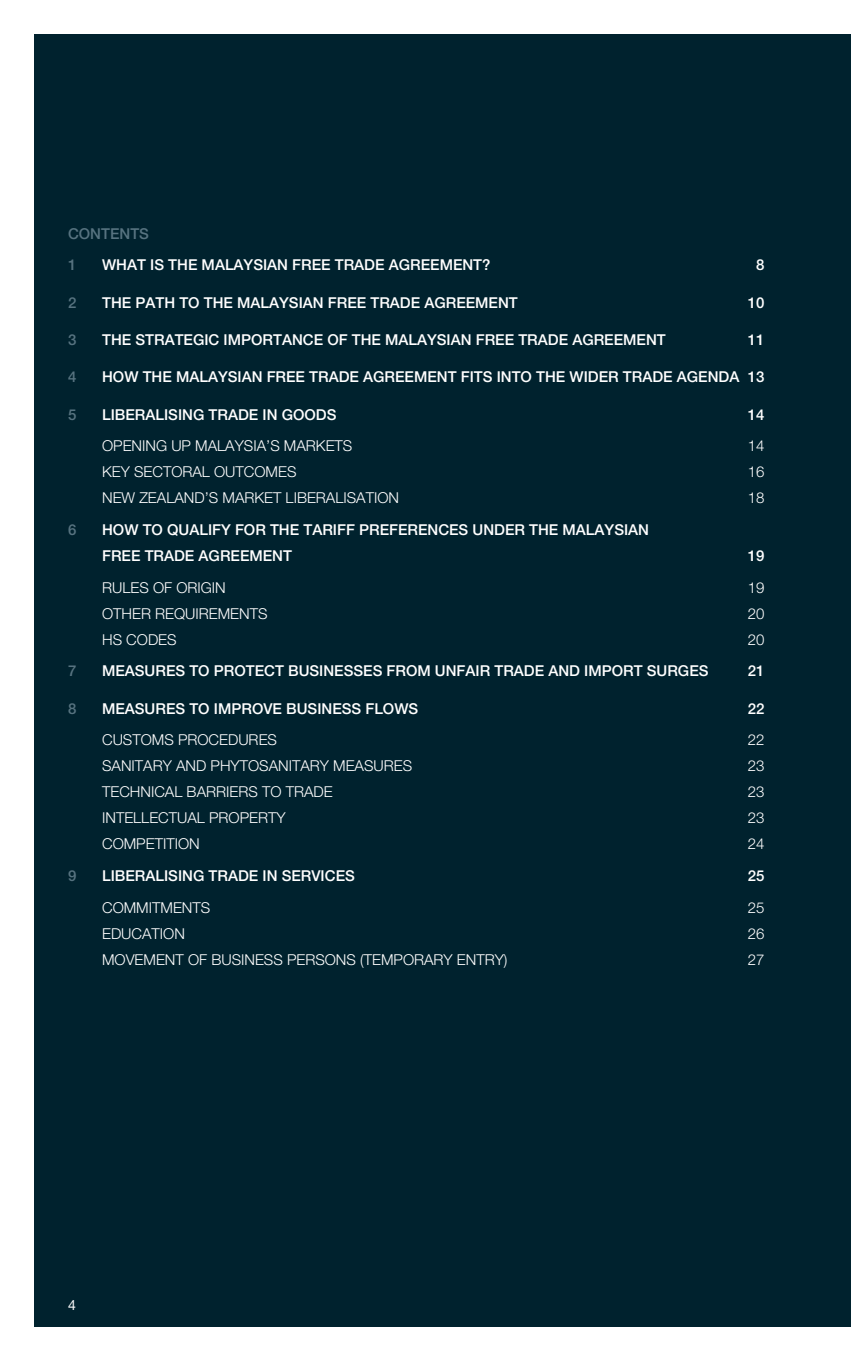
<style>
.page{position:relative;width:851px;height:1361px;background:#fff}
.page>*{position:absolute;margin:0;border:0;box-sizing:border-box;transform-origin:0 0}
.t1{font:500 15px/26px "Helvetica Neue Maori";color:#fff}
.t2{font:300 15px "Helvetica Neue Maori";color:#fff}
.t3{font:500 15px/31.6px "Helvetica Neue Maori";color:#577380}
.t4{font:14px "Helvetica Neue Maori";color:#fff}
</style>
<div class="page">
<div style="left:34px;top:34px;width:816px;height:1293px;background:#00222e"></div>
<hr style="left:850px;top:34px;width:1px;height:1293px;background:#00222e">
<p class="t3" style="left:68px;top:217px;width:82px">CONTENTS<br>1</p>
<p class="t1" style="left:102px;top:252px;width:390px">WHAT IS THE MALAYSIAN FREE TRADE AGREEMENT?</p>
<p class="t1" style="left:756px;top:252px;width:10px">8</p>
<p class="t3" style="left:68px;top:286px;width:10px">2</p>
<p class="t1" style="left:102px;top:289px;width:417px">THE PATH TO THE MALAYSIAN FREE TRADE AGREEMENT</p>
<p class="t1" style="left:747px;top:289px;width:18px">10</p>
<p class="t3" style="left:68px;top:324px;width:10px">3</p>
<p class="t1" style="left:102px;top:326px;width:565px">THE STRATEGIC IMPORTANCE OF THE MALAYSIAN FREE TRADE AGREEMENT</p>
<p class="t1" style="left:747px;top:326px;width:18px">11</p>
<p class="t3" style="left:68px;top:361px;width:10px">4</p>
<p class="t1" style="left:102px;top:364px;width:663px">HOW THE MALAYSIAN FREE TRADE AGREEMENT FITS INTO THE WIDER TRADE AGENDA 13</p>
<p class="t3" style="left:68px;top:398px;width:10px">5</p>
<p class="t1" style="left:102px;top:401px;width:236px">LIBERALISING TRADE IN GOODS</p>
<p class="t1" style="left:747px;top:401px;width:18px">14</p>
<p class="t2" style="left:102px;top:437px;width:21px">OPENIN</p>
<p class="t2" style="left:156px;top:437px;width:177px">G UP MALAYSIA’S MARKETS</p>
<p class="t2" style="left:747px;top:437px;width:18px">14</p>
<p class="t2" style="left:102px;top:463px;width:162px">KEY SECTO RAL OUTCOMES</p>
<p class="t2" style="left:747px;top:463px;width:18px">16</p>
<p class="t2" style="left:102px;top:489px;width:56px">NEW ZEALAN</p>
<p class="t2" style="left:194px;top:489px;width:206px">D’S MARKET LIBERALISATION</p>
<p class="t2" style="left:747px;top:489px;width:18px">18</p>
<p class="t3" style="left:68px;top:513px;width:10px">6</p>
<p class="t1" style="left:102px;top:516px;width:548px">HOW TO QUALIFY FOR THE TARIFF PREFERENCES UNDER THE MALAYSIAN<br>FREE TRADE AGREEMENT</p>
<p class="t1" style="left:747px;top:542px;width:18px">19</p>
<p class="t2" style="left:102px;top:578px;width:30px">RULES</p>
<p class="t2" style="left:153px;top:578px;width:65px">OF ORIGIN</p>
<p class="t2" style="left:747px;top:578px;width:18px">19</p>
<p class="t2" style="left:102px;top:604px;width:116px">OTHER REQUIREMENTS</p>
<p class="t2" style="left:747px;top:604px;width:18px">20</p>
<p class="t2" style="left:102px;top:630px;width:63px">HS CODES</p>
<p class="t2" style="left:747px;top:630px;width:18px">20</p>
<p class="t3" style="left:68px;top:655px;width:10px">7</p>
<p class="t1" style="left:102px;top:658px;width:608px">MEASURES TO PROTECT BUSINESSES FROM UNFAIR TRADE AND IMPORT SURGES</p>
<p class="t1" style="left:747px;top:658px;width:18px">21</p>
<p class="t3" style="left:68px;top:692px;width:10px">8</p>
<p class="t1" style="left:102px;top:695px;width:317px">MEASURES TO IMPROVE BUSINESS FLOWS</p>
<p class="t1" style="left:747px;top:695px;width:18px">22</p>
<p class="t2" style="left:102px;top:731px;width:32px">CUSTOMS</p>
<p class="t2" style="left:178px;top:731px;width:88px">PROCEDURES</p>
<p class="t2" style="left:747px;top:731px;width:18px">22</p>
<p class="t2" style="left:102px;top:757px;width:19px">SANITA</p>
<p class="t2" style="left:153px;top:757px;width:97px">RY AN D PHYTOSANITA</p>
<p class="t2" style="left:310px;top:757px;width:35px">RY MEAS</p>
<p class="t2" style="left:373px;top:757px;width:28px">URES</p>
<p class="t2" style="left:747px;top:757px;width:18px">23</p>
<p class="t2" style="left:102px;top:783px;width:227px">TECHNICAL BARRIERS TO TRADE</p>
<p class="t2" style="left:747px;top:783px;width:18px">23</p>
<p class="t2" style="left:102px;top:809px;width:13px">INTELLE</p>
<p class="t2" style="left:158px;top:809px;width:81px">CTUAL PROPE</p>
<p class="t2" style="left:258px;top:809px;width:27px">RTY</p>
<p class="t2" style="left:747px;top:809px;width:18px">23</p>
<p class="t2" style="left:102px;top:835px;width:10px">COMPETITION</p>
<p class="t2" style="left:747px;top:835px;width:18px">24</p>
<p class="t3" style="left:68px;top:859px;width:10px">9</p>
<p class="t1" style="left:102px;top:862px;width:254px">LIBERALISING TRADE IN SERVICES</p>
<p class="t1" style="left:747px;top:862px;width:18px">25</p>
<p class="t2" style="left:102px;top:898px;width:10px">COMMITMENTS</p>
<p class="t2" style="left:747px;top:898px;width:18px">25</p>
<p class="t2" style="left:102px;top:924px;width:49px">EDUCATION</p>
<p class="t2" style="left:747px;top:924px;width:18px">26</p>
<p class="t2" style="left:102px;top:950px;width:44px">MOVEMENT</p>
<p class="t2" style="left:188px;top:950px;width:53px">OF BUSINESS</p>
<p class="t2" style="left:287px;top:950px;width:40px">PERSONS</p>
<p class="t2" style="left:360px;top:950px;width:15px">(TEMPO</p>
<p class="t2" style="left:414px;top:950px;width:53px">RARY ENT</p>
<p class="t2" style="left:484px;top:950px;width:24px">RY)</p>
<p class="t2" style="left:747px;top:950px;width:18px">27</p>
<p class="t4" style="left:68px;top:1296px;width:9px">4</p>
</div>
